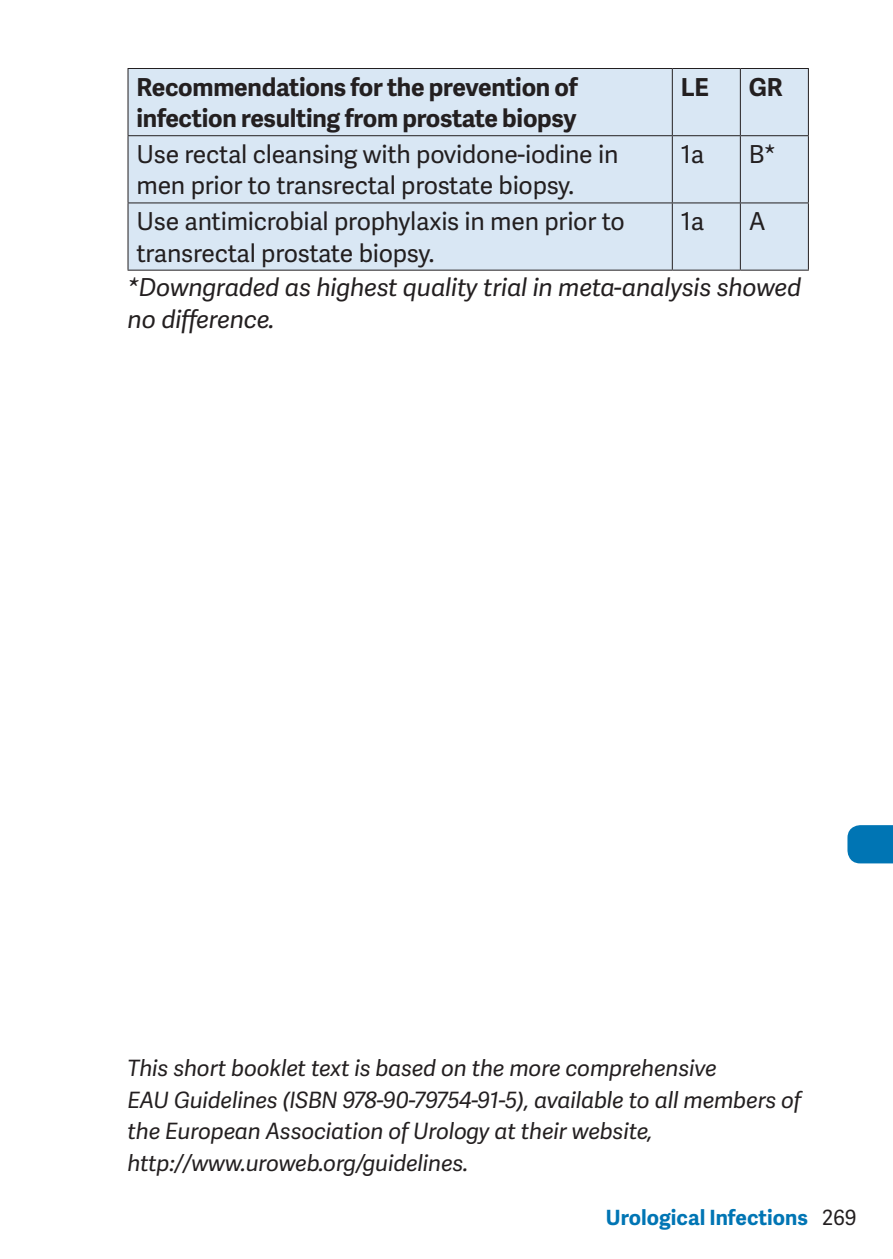
<style>
.page{position:relative;width:893px;height:1259px;background:#fff}
.page>*{position:absolute;margin:0;border:0;box-sizing:border-box;transform-origin:0 0}
.t1{font:24.6px/31.5px "Adelle Sans";letter-spacing:-.01em;color:#231f20}
.t2{font:700 24.6px/31.5px "Adelle Sans";letter-spacing:-.01em;color:#231f20}
.t3{font:italic 24.6px/31.5px "Adelle Sans";letter-spacing:-.01em;color:#231f20}
.t4{font:italic 22.5px/31.5px "Adelle Sans";letter-spacing:-.01em;color:#231f20}
.t5{font:700 21px "Adelle Sans";color:#0075b4}
.s1{font-weight:400;color:#231f20}
</style>
<div class="page">
<svg style="left:847px;top:825px;width:46px;height:38px;background:#0c7bb7"></svg>
<div style="left:129px;top:69px;width:679px;height:201px;background:#d9e7f4"></div>
<hr style="left:672px;top:69px;width:1px;height:66px;background:#231f20">
<hr style="left:740px;top:69px;width:1px;height:66px;background:#231f20">
<hr style="left:128px;top:135px;width:544px;height:1px;background:#231f20">
<hr style="left:672px;top:135px;width:68px;height:1px;background:#231f20">
<hr style="left:672px;top:136px;width:1px;height:66px;background:#231f20">
<hr style="left:740px;top:135px;width:69px;height:1px;background:#231f20">
<hr style="left:740px;top:136px;width:1px;height:66px;background:#231f20">
<hr style="left:128px;top:202px;width:544px;height:1px;background:#231f20">
<hr style="left:672px;top:202px;width:68px;height:1px;background:#231f20">
<hr style="left:672px;top:203px;width:1px;height:67px;background:#231f20">
<hr style="left:740px;top:202px;width:69px;height:1px;background:#231f20">
<hr style="left:740px;top:203px;width:1px;height:67px;background:#231f20">
<hr style="left:128px;top:270px;width:544px;height:1px;background:#231f20">
<hr style="left:672px;top:270px;width:68px;height:1px;background:#231f20">
<hr style="left:740px;top:270px;width:69px;height:1px;background:#231f20">
<hr style="left:128px;top:68px;width:544px;height:1px;background:#231f20">
<hr style="left:127px;top:69px;width:2px;height:66px;background:#231f20">
<hr style="left:672px;top:68px;width:68px;height:1px;background:#231f20">
<hr style="left:740px;top:68px;width:69px;height:1px;background:#231f20">
<hr style="left:808px;top:69px;width:1px;height:66px;background:#231f20">
<hr style="left:127px;top:136px;width:2px;height:66px;background:#231f20">
<hr style="left:808px;top:136px;width:1px;height:66px;background:#231f20">
<hr style="left:127px;top:203px;width:2px;height:67px;background:#231f20">
<hr style="left:808px;top:203px;width:1px;height:67px;background:#231f20">
<p class="t2" style="left:137px;top:70px;width:443px">Recommendations for the prevention of infection resulting from prostate biopsy</p>
<p class="t2" style="left:681px;top:70px;width:30px">LE</p>
<p class="t2" style="left:749px;top:70px;width:35px">GR</p>
<p class="t1" style="left:137px;top:138px;width:483px">Use rectal cleansing with povidone-iodine in men prior to transrectal prostate biopsy.</p>
<p class="t1" style="left:681px;top:138px;width:25px">1a</p>
<p class="t1" style="left:749px;top:138px;width:28px">B*</p>
<p class="t1" style="left:137px;top:205px;width:490px">Use antimicrobial prophylaxis in men prior to transrectal prostate biopsy.</p>
<p class="t1" style="left:681px;top:205px;width:25px">1a</p>
<p class="t1" style="left:749px;top:205px;width:19px">A</p>
<p class="t3" style="left:128px;top:271px;width:675px">*Downgraded as highest quality trial in meta-analysis showed no difference.</p>
<p class="t4" style="left:128px;top:1052px;width:675px">This short booklet text is based on the more comprehensive<br>EAU Guidelines (ISBN 978-90-79754-91-5), available to all members of the European Association of Urology at their website, http://www.uroweb.org/guidelines.</p>
<p class="t5" style="left:606px;top:1202px;width:253px">Urological Infections <span class="s1">269</span></p>
</div>
